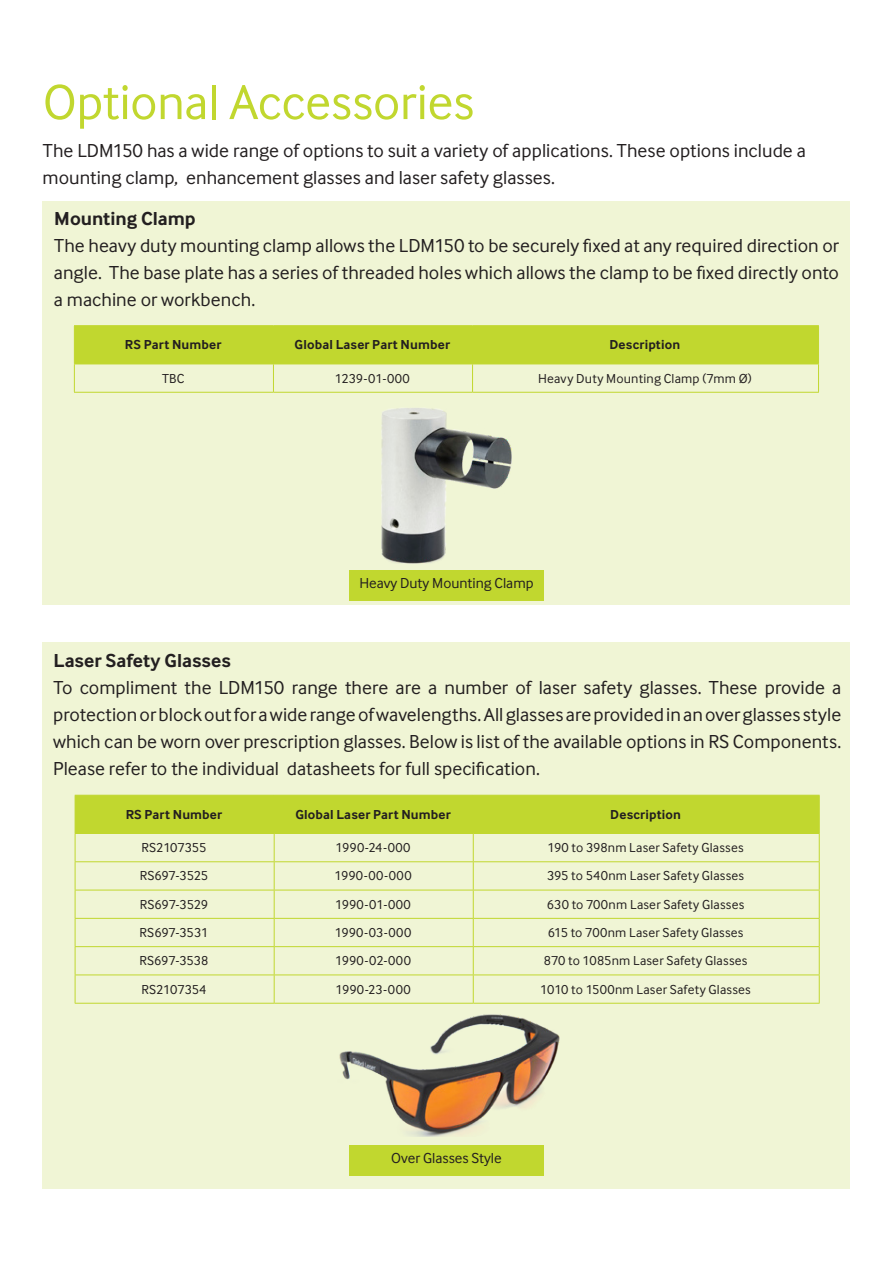
<style>
.page{position:relative;width:893px;height:1263px;background:#fff}
.page>*{position:absolute;margin:0;border:0;box-sizing:border-box;transform-origin:0 0}
.Paragraph_Style_1{font:51px "Inter Face";letter-spacing:-.005em;color:#c1d72f}
.Paragraph_Style_1-2{font:19.5px/27px "Inter Face";color:#231f20;text-align:justify}
.Paragraph_Style_1-3{font:700 19.5px "Inter Face";color:#231f20}
.t1{font:15px "Inter Face";color:#231f20}
.Paragraph_Style_1-4{font:13.5px "Inter Face";letter-spacing:.015em;color:#231f20}
.Paragraph_Style_1-5{font:700 13.5px "Inter Face";letter-spacing:.015em;color:#231f20}
.Paragraph_Style_1-6{font:13.5px "Inter Face";letter-spacing:-.01em;color:#231f20}
.Paragraph_Style_1-7{font:13.5px "Inter Face";letter-spacing:-.005em;color:#231f20}
</style>
<div class="page">
<div style="left:43px;top:642px;width:807px;height:546px;background:#f0f5d5"></div>
<svg style="left:75px;top:795px;width:745px;height:208px"></svg>
<hr style="left:75px;top:1003px;width:199px;height:1px;background:#c1d72f">
<hr style="left:274px;top:1003px;width:199px;height:1px;background:#c1d72f">
<hr style="left:473px;top:1003px;width:347px;height:1px;background:#c1d72f">
<img style="left:339px;top:1014px;width:221px;height:123px">
<div style="left:43px;top:202px;width:807px;height:403px;background:#f0f5d5"></div>
<hr style="left:74px;top:325px;width:199px;height:1px;background:#c1d72f">
<hr style="left:273px;top:325px;width:200px;height:1px;background:#c1d72f">
<hr style="left:473px;top:325px;width:346px;height:1px;background:#c1d72f">
<svg style="left:74px;top:326px;width:745px;height:66px"></svg>
<hr style="left:74px;top:392px;width:199px;height:1px;background:#c1d72f">
<hr style="left:273px;top:392px;width:200px;height:1px;background:#c1d72f">
<hr style="left:473px;top:392px;width:346px;height:1px;background:#c1d72f">
<img style="left:381px;top:408px;width:131px;height:156px">
<div style="left:349px;top:570px;width:194px;height:30px;background:#c1d72f"></div>
<div style="left:349px;top:1145px;width:194px;height:30px;background:#c1d72f"></div>
<p class="Paragraph_Style_1" style="left:43px;top:73px;width:433px">Optional Accessories</p>
<p class="Paragraph_Style_1-2" style="left:43px;top:137px;width:765px">The LDM150 has a wide range of options to suit a variety of applications. These options include a mounting clamp, enhancement glasses and laser safety glasses.</p>
<p class="Paragraph_Style_1-3" style="left:54px;top:207px;width:143px">Mounting Clamp</p>
<p class="Paragraph_Style_1-2" style="left:54px;top:232px;width:787px">The heavy duty mounting clamp allows the LDM150 to be securely fixed at any required direction or angle. The base plate has a series of threaded holes which allows the clamp to be fixed directly onto a machine or workbench.</p>
<p class="Paragraph_Style_1-5" style="left:125px;top:337px;width:98px">RS Part Number</p>
<p class="Paragraph_Style_1-5" style="left:295px;top:337px;width:157px">Global Laser Part Number</p>
<p class="Paragraph_Style_1-5" style="left:609px;top:337px;width:72px">Description</p>
<p class="Paragraph_Style_1-4" style="left:162px;top:370px;width:24px">TBC</p>
<p class="Paragraph_Style_1-4" style="left:335px;top:370px;width:76px">1239-01-000</p>
<p class="Paragraph_Style_1-4" style="left:538px;top:370px;width:215px">Heavy Duty Mounting Clamp (7mm Ø)</p>
<p class="t1" style="left:359px;top:574px;width:176px">Heavy Duty Mounting Clamp</p>
<p class="Paragraph_Style_1-3" style="left:54px;top:649px;width:179px">Laser Safety Glasses</p>
<p class="Paragraph_Style_1-2" style="left:53px;top:674px;width:790px">To compliment the LDM150 range there are a number of laser safety glasses. These provide a protection or block out for a wide range of wavelengths. All glasses are provided in an over glasses style which can be worn over prescription glasses. Below is list of the available options in RS Components.<br>Please refer to the individual datasheets for full specification.</p>
<p class="Paragraph_Style_1-5" style="left:126px;top:806px;width:98px">RS Part Number</p>
<p class="Paragraph_Style_1-5" style="left:295px;top:806px;width:157px">Global Laser Part Number</p>
<p class="Paragraph_Style_1-5" style="left:610px;top:806px;width:72px">Description</p>
<p class="Paragraph_Style_1-7" style="left:142px;top:840px;width:66px">RS2107355</p>
<p class="Paragraph_Style_1-4" style="left:336px;top:840px;width:76px">1990-24-000</p>
<p class="Paragraph_Style_1-4" style="left:547px;top:840px;width:198px">190 to 398nm Laser Safety Glasses</p>
<p class="Paragraph_Style_1-6" style="left:140px;top:868px;width:70px">RS697-3525</p>
<p class="Paragraph_Style_1-4" style="left:334px;top:868px;width:79px">1990-00-000</p>
<p class="Paragraph_Style_1-4" style="left:547px;top:868px;width:199px">395 to 540nm Laser Safety Glasses</p>
<p class="Paragraph_Style_1-6" style="left:140px;top:896px;width:70px">RS697-3529</p>
<p class="Paragraph_Style_1-4" style="left:335px;top:896px;width:77px">1990-01-000</p>
<p class="Paragraph_Style_1-4" style="left:547px;top:896px;width:199px">630 to 700nm Laser Safety Glasses</p>
<p class="Paragraph_Style_1-6" style="left:140px;top:925px;width:70px">RS697-3531</p>
<p class="Paragraph_Style_1-4" style="left:335px;top:925px;width:78px">1990-03-000</p>
<p class="Paragraph_Style_1-4" style="left:548px;top:925px;width:197px">615 to 700nm Laser Safety Glasses</p>
<p class="Paragraph_Style_1-4" style="left:139px;top:953px;width:71px">RS697-3538</p>
<p class="Paragraph_Style_1-4" style="left:335px;top:953px;width:77px">1990-02-000</p>
<p class="Paragraph_Style_1-4" style="left:544px;top:953px;width:205px">870 to 1085nm Laser Safety Glasses</p>
<p class="Paragraph_Style_1-4" style="left:141px;top:981px;width:67px">RS2107354</p>
<p class="Paragraph_Style_1-4" style="left:335px;top:981px;width:77px">1990-23-000</p>
<p class="Paragraph_Style_1-4" style="left:540px;top:981px;width:212px">1010 to 1500nm Laser Safety Glasses</p>
<p class="t1" style="left:391px;top:1149px;width:112px">Over Glasses Style</p>
</div>
